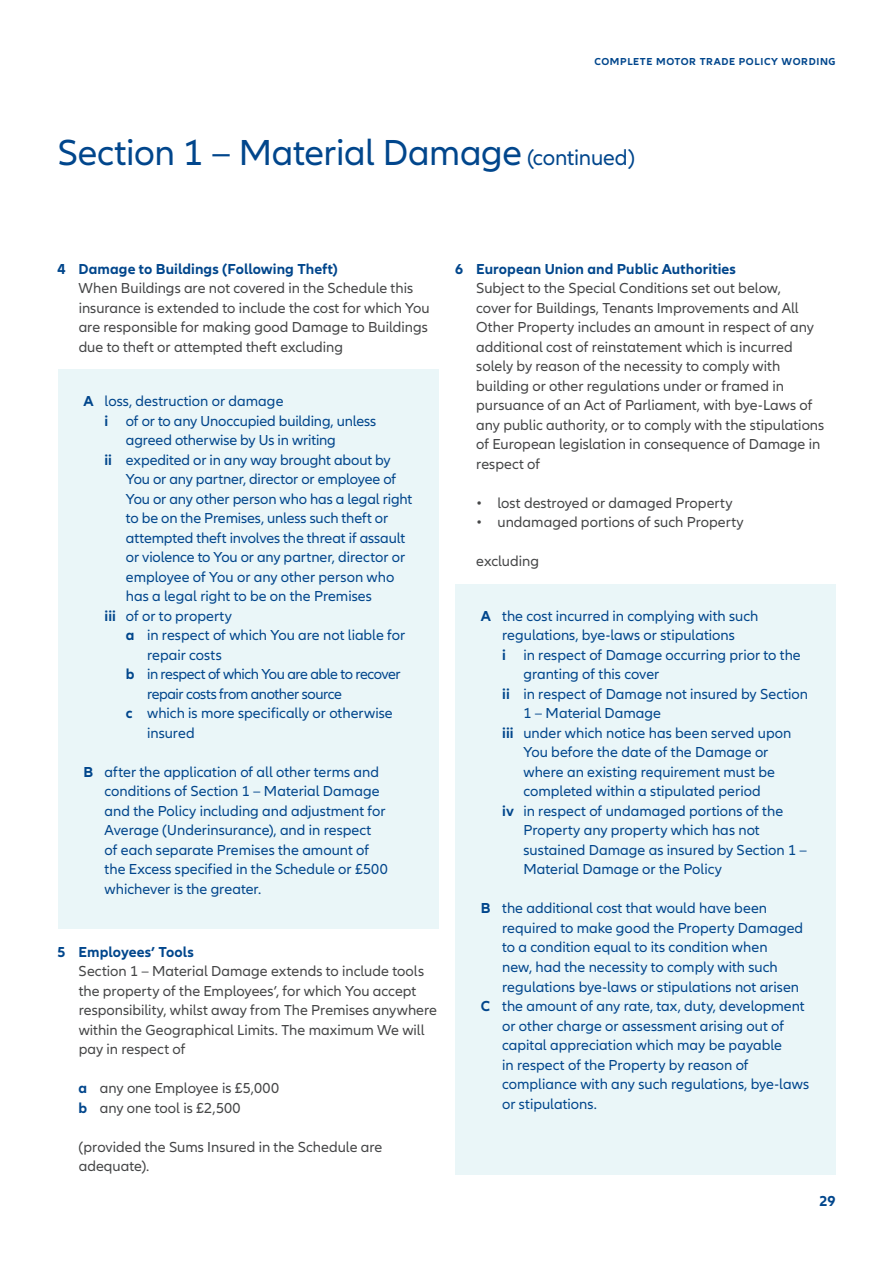
<style>
.page{position:relative;width:893px;height:1263px;background:#fff}
.page>*{position:absolute;margin:0;border:0;box-sizing:border-box;transform-origin:0 0}
.t1{font:37.5px "Allianz Neo";letter-spacing:-.01em;color:#01468c}
.Copy_10_13pt{font:15px/19.5px "Allianz Neo";color:#01468c}
.Copy_10_13pt-2{font:15px/19.5px "Allianz Neo";color:#454647}
.Copy_10_13pt-3{font:700 15px "Allianz Neo";letter-spacing:.005em;color:#01468c}
.Copy_10_13pt-4{font:15px/19.5px "Allianz Neo";letter-spacing:-.03em;color:#01468c}
.t2{font:700 10.5px "Allianz Neo";letter-spacing:.06em;color:#01468c}
.s1{font-size:22.5px}
.s2{font-weight:700}
.s3{font-weight:700;color:#01468c}
</style>
<div class="page">
<div style="left:455px;top:584px;width:381px;height:591px;background:#eaf6f8"></div>
<div style="left:58px;top:369px;width:380px;height:560px;background:#eaf6f8"></div>
<p class="t2" style="left:594px;top:56px;width:243px">COMPLETE MOTOR TRADE POLICY WORDING</p>
<p class="t1" style="left:57px;top:132px;width:579px">Section 1 – Material Damage <span class="s1">(continued)</span></p>
<p class="Copy_10_13pt-3" style="left:57px;top:260px;width:282px">4 Damage to Buildings (Following Theft)</p>
<p class="Copy_10_13pt-2" style="left:79px;top:279px;width:353px">When Buildings are not covered in the Schedule this insurance is extended to include the cost for which You are responsible for making good Damage to Buildings due to theft or attempted theft excluding</p>
<p class="Copy_10_13pt" style="left:83px;top:392px;width:202px"><span class="s2">A</span> loss, destruction or damage</p>
<p class="Copy_10_13pt" style="left:126px;top:412px;width:252px;text-indent:-21px"><span class="s2">i</span> of or to any Unoccupied building, unless agreed otherwise by Us in writing</p>
<p class="Copy_10_13pt" style="left:126px;top:451px;width:288px;text-indent:-21px"><span class="s2">ii</span> expedited or in any way brought about by You or any partner, director or employee of You or any other person who has a legal right to be on the Premises, unless such theft or attempted theft involves the threat if assault or violence to You or any partner, director or employee of You or any other person who has a legal right to be on the Premises</p>
<p class="Copy_10_13pt" style="left:105px;top:607px;width:129px"><span class="s2">iii</span> of or to property</p>
<p class="Copy_10_13pt" style="left:147px;top:626px;width:260px;text-indent:-21px"><span class="s2">a</span> in respect of which You are not liable for repair costs</p>
<p class="Copy_10_13pt-4" style="left:147px;top:665px;width:255px;text-indent:-21px"><span class="s2">b</span> in respect of which You are able to recover repair costs from another source</p>
<p class="Copy_10_13pt" style="left:147px;top:704px;width:247px;text-indent:-21px"><span class="s2">c</span> which is more specifically or otherwise insured</p>
<p class="Copy_10_13pt" style="left:105px;top:763px;width:285px;text-indent:-21px"><span class="s2">B</span> after the application of all other terms and conditions of Section 1 – Material Damage and the Policy including and adjustment for Average (Underinsurance), and in respect of each separate Premises the amount of the Excess specified in the Schedule or £500 whichever is the greater.</p>
<p class="Copy_10_13pt-3" style="left:57px;top:943px;width:138px">5 Employees’ Tools</p>
<p class="Copy_10_13pt-2" style="left:79px;top:962px;width:360px">Section 1 – Material Damage extends to include tools the property of the Employees’, for which You accept responsibility, whilst away from The Premises anywhere within the Geographical Limits. The maximum We will pay in respect of</p>
<p class="Copy_10_13pt-2" style="left:79px;top:1079px;width:202px"><span class="s3">a</span> any one Employee is £5,000</p>
<p class="Copy_10_13pt-2" style="left:79px;top:1098px;width:163px"><span class="s3">b</span> any one tool is £2,500</p>
<p class="Copy_10_13pt-2" style="left:79px;top:1137px;width:305px">(provided the Sums Insured in the Schedule are adequate).</p>
<p class="Copy_10_13pt-3" style="left:455px;top:260px;width:283px">6 European Union and Public Authorities</p>
<p class="Copy_10_13pt-2" style="left:476px;top:279px;width:350px">Subject to the Special Conditions set out below,<br>cover for Buildings, Tenants Improvements and All Other Property includes an amount in respect of any additional cost of reinstatement which is incurred solely by reason of the necessity to comply with building or other regulations under or framed in pursuance of an Act of Parliament, with bye-Laws of any public authority, or to comply with the stipulations of European legislation in consequence of Damage in respect of</p>
<p class="Copy_10_13pt-2" style="left:476px;top:493px;width:258px">• lost destroyed or damaged Property</p>
<p class="Copy_10_13pt-2" style="left:476px;top:513px;width:269px">• undamaged portions of such Property</p>
<p class="Copy_10_13pt-2" style="left:476px;top:552px;width:64px">excluding</p>
<p class="Copy_10_13pt" style="left:481px;top:607px;width:279px"><span class="s2">A</span> the cost incurred in complying with such</p>
<p class="Copy_10_13pt" style="left:502px;top:626px;width:234px">regulations, bye-laws or stipulations</p>
<p class="Copy_10_13pt" style="left:502px;top:646px;width:300px"><span class="s2">i</span> in respect of Damage occurring prior to the</p>
<p class="Copy_10_13pt" style="left:523px;top:665px;width:137px">granting of this cover</p>
<p class="Copy_10_13pt" style="left:523px;top:685px;width:286px;text-indent:-21px"><span class="s2">ii</span> in respect of Damage not insured by Section<br>1 – Material Damage</p>
<p class="Copy_10_13pt" style="left:523px;top:724px;width:269px;text-indent:-21px"><span class="s2">iii</span> under which notice has been served upon You before the date of the Damage or where an existing requirement must be completed within a stipulated period</p>
<p class="Copy_10_13pt" style="left:523px;top:802px;width:285px;text-indent:-21px"><span class="s2">iv</span> in respect of undamaged portions of the Property any property which has not sustained Damage as insured by Section 1 – Material Damage or the Policy</p>
<p class="Copy_10_13pt" style="left:502px;top:899px;width:303px;text-indent:-21px"><span class="s2">B</span> the additional cost that would have been required to make good the Property Damaged to a condition equal to its condition when<br>new, had the necessity to comply with such regulations bye-laws or stipulations not arisen</p>
<p class="Copy_10_13pt" style="left:502px;top:997px;width:308px;text-indent:-21px"><span class="s2">C</span> the amount of any rate, tax, duty, development or other charge or assessment arising out of capital appreciation which may be payable<br>in respect of the Property by reason of compliance with any such regulations, bye-laws or stipulations.</p>
<p class="Copy_10_13pt-3" style="left:819px;top:1192px;width:18px">29</p>
</div>
